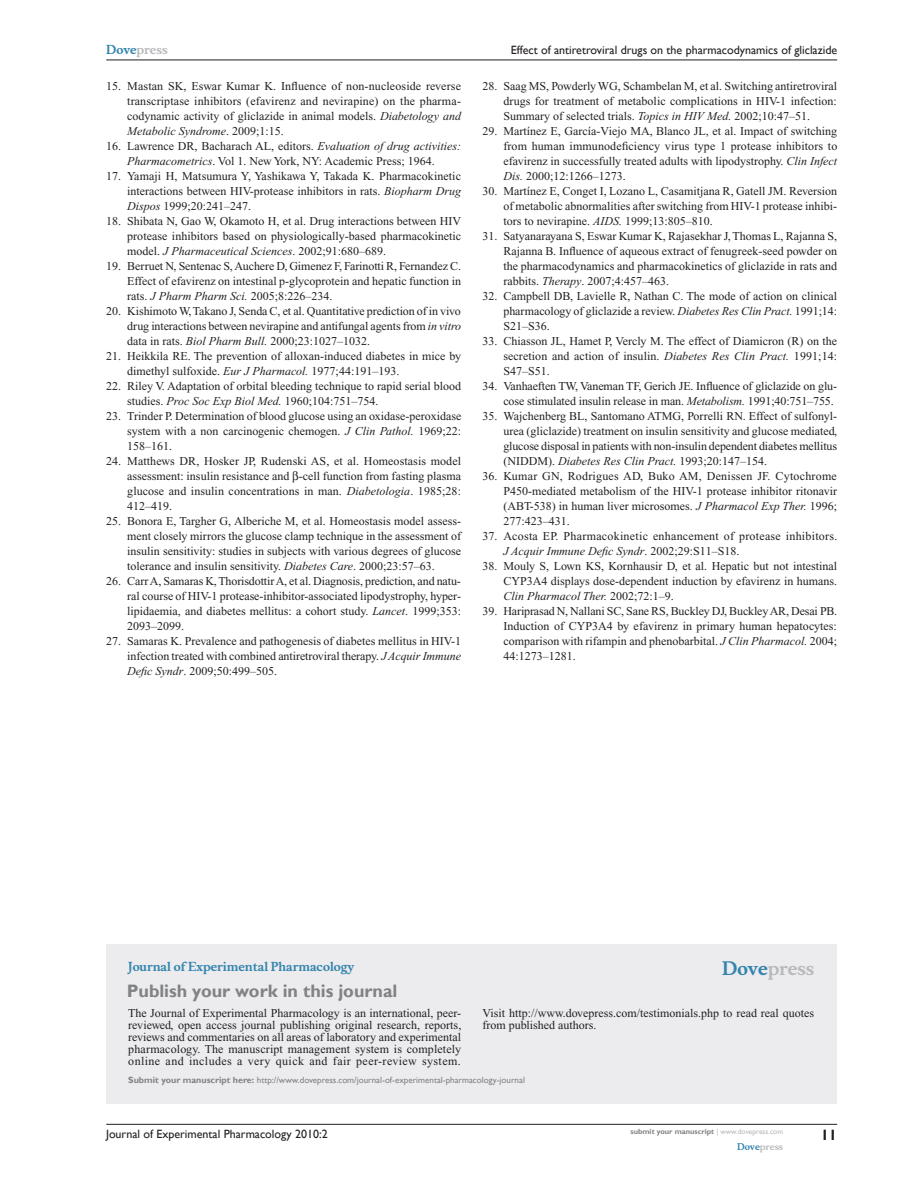
<style>
.page{position:relative;width:918px;height:1188px;background:#fff}
.page>*{position:absolute;margin:0;border:0;box-sizing:border-box;transform-origin:0 0}
.t1{font:700 18px "Gill Sans";color:#808285}
.t2{font:700 18px "Musee";color:#b8b9bc}
.t3{font:700 15px "Gill Sans";color:#231f20}
.t4{font:12px/15px "Times New Roman";color:#231f20;text-align:justify}
.t5{font:12px "Gill Sans";color:#231f20}
.t6{font:12px/15px "Times New Roman";letter-spacing:.02em;color:#231f20}
.t7{font:700 12px "Musee";color:#3485ae}
.t8{font:700 12px "Musee";color:#b8b9bc}
.t9{font:9px "Gill Sans";color:#808285}
.t10{font:700 9px "Musee";color:#b8b9bc}
.t11{font:700 7.5px "Gill Sans";color:#808285}
.s1{color:#3485ae}
.s2{font-style:italic}
.s3{font-weight:700}
.s4{font-weight:400;color:#b8b9bc}
</style>
<div class="page">
<div style="left:106px;top:944px;width:731px;height:159px;background:#ececee"></div>
<hr style="left:106px;top:1124px;width:731px;height:1px;background:#231f20">
<hr style="left:106px;top:60px;width:731px;height:1px;background:#231f20">
<p class="t8" style="left:106px;top:43px;width:63px"><span class="s1">Dove</span>press</p>
<p class="t5" style="left:511px;top:43px;width:328px">Effect of antiretroviral drugs on the pharmacodynamics of gliclazide</p>
<p class="t4" style="left:127px;top:79px;width:335px;text-indent:-21px">15. Mastan SK, Eswar Kumar K. Influence of non-nucleoside reverse transcriptase inhibitors (efavirenz and nevirapine) on the pharma&shy;codynamic activity of gliclazide in animal models. <span class="s2">Diabetology and Metabolic Syndrome</span>. 2009;1:15.</p>
<p class="t4" style="left:106px;top:139px;width:356px;text-align:center">16. Lawrence DR, Bacharach AL, editors. <span class="s2">Evaluation of drug activities:<br>Pharmacometrics</span>. Vol 1. New York, NY: Academic Press; 1964.</p>
<p class="t4" style="left:127px;top:169px;width:335px;text-indent:-21px">17. Yamaji H, Matsumura Y, Yashikawa Y, Takada K. Pharmacokinetic interactions between HIV-protease inhibitors in rats. <span class="s2">Biopharm Drug Dispos</span> 1999;20:241–247.</p>
<p class="t4" style="left:127px;top:214px;width:335px;text-indent:-21px">18. Shibata N, Gao W, Okamoto H, et al. Drug interactions between HIV protease inhibitors based on physiologically-based pharmacokinetic model. <span class="s2">J Pharmaceutical Sciences</span>. 2002;91:680–689.</p>
<p class="t4" style="left:127px;top:259px;width:335px;text-indent:-21px">19. Berruet N, Sentenac S, Auchere D, Gimenez F, Farinotti R, Fernandez C.<br>Effect of efavirenz on intestinal p-glycoprotein and hepatic function in rats. <span class="s2">J Pharm Pharm Sci.</span> 2005;8:226–234.</p>
<p class="t4" style="left:127px;top:304px;width:335px;text-indent:-21px">20. Kishimoto W, Takano J, Senda C, et al. Quantitative prediction of in vivo drug interactions between nevirapine and antifungal agents from <span class="s2">in vitro </span>data in rats. <span class="s2">Biol Pharm Bull.</span> 2000;23:1027–1032.</p>
<p class="t4" style="left:127px;top:349px;width:335px;text-indent:-21px">21. Heikkila RE. The prevention of alloxan-induced diabetes in mice by dimethyl sulfoxide. <span class="s2">Eur J Pharmacol.</span> 1977;44:191–193.</p>
<p class="t4" style="left:127px;top:379px;width:335px;text-indent:-21px">22. Riley V. Adaptation of orbital bleeding technique to rapid serial blood studies. <span class="s2">Proc Soc Exp Biol Med.</span> 1960;104:751–754.</p>
<p class="t4" style="left:127px;top:409px;width:336px;text-indent:-21px">23. Trinder P. Determination of blood glucose using an oxidase-peroxidase system with a non carcinogenic chemogen. <span class="s2">J Clin Pathol.</span> 1969;22:<br>158–161.</p>
<p class="t4" style="left:127px;top:454px;width:335px;text-indent:-21px">24. Matthews DR, Hosker JP, Rudenski AS, et al. Homeostasis model assessment: insulin resistance and -cell function from fasting plasma glucose and insulin concentrations in man. <span class="s2">Diabetologia</span>. 1985;28:<br>412–419.</p>
<p class="t4" style="left:127px;top:514px;width:335px;text-indent:-21px">25. Bonora E, Targher G, Alberiche M, et al. Homeostasis model assess&shy;ment closely mirrors the glucose clamp technique in the assessment of insulin sensitivity: studies in subjects with various degrees of glucose tolerance and insulin sensitivity. <span class="s2">Diabetes Care</span>. 2000;23:57–63.</p>
<p class="t4" style="left:127px;top:574px;width:335px;text-indent:-21px">26. Carr A, Samaras K, Thorisdottir A, et al. Diagnosis, prediction, and natu&shy;ral course of HIV-1 protease-inhibitor-associated lipodystrophy, hyper&shy;lipidaemia, and diabetes mellitus: a cohort study. <span class="s2">Lancet</span>. 1999;353:<br>2093–2099.</p>
<p class="t4" style="left:127px;top:634px;width:335px;text-indent:-21px">27. Samaras K. Prevalence and pathogenesis of diabetes mellitus in HIV-1 infection treated with combined antiretroviral therapy. <span class="s2">J Acquir Immune Defic Syndr</span>. 2009;50:499–505.</p>
<p class="t4" style="left:503px;top:79px;width:335px;text-indent:-21px">28. Saag MS, Powderly WG, Schambelan M, et al. Switching antiretroviral drugs for treatment of metabolic complications in HIV-1 infection:<br>Summary of selected trials. <span class="s2">Topics in HIV Med.</span> 2002;10:47–51.</p>
<p class="t4" style="left:503px;top:124px;width:335px;text-indent:-21px">29. Martínez E, García-Viejo MA, Blanco JL, et al. Impact of switching from human immunodeficiency virus type 1 protease inhibitors to efavirenz in successfully treated adults with lipodystrophy. <span class="s2">Clin Infect Dis.</span> 2000;12:1266–1273.</p>
<p class="t4" style="left:503px;top:184px;width:335px;text-indent:-21px">30. Martínez E, Conget I, Lozano L, Casamitjana R, Gatell JM. Reversion of metabolic abnormalities after switching from HIV-1 protease inhibi&shy;tors to nevirapine. <span class="s2">AIDS.</span> 1999;13:805–810.</p>
<p class="t4" style="left:503px;top:229px;width:335px;text-indent:-21px">31. Satyanarayana S, Eswar Kumar K, Rajasekhar J, Thomas L, Rajanna S, Rajanna B. Influence of aqueous extract of fenugreek-seed powder on the pharmacodynamics and pharmacokinetics of gliclazide in rats and rabbits. <span class="s2">Therapy</span>. 2007;4:457–463.</p>
<p class="t4" style="left:503px;top:289px;width:335px;text-indent:-21px">32. Campbell DB, Lavielle R, Nathan C. The mode of action on clinical pharmacology of gliclazide a review. <span class="s2">Diabetes Res Clin Pract.</span> 1991;14:<br>S21–S36.</p>
<p class="t4" style="left:503px;top:334px;width:335px;text-indent:-21px">33. Chiasson JL, Hamet P, Vercly M. The effect of Diamicron (R) on the secretion and action of insulin. <span class="s2">Diabetes Res Clin Pract.</span> 1991;14:<br>S47–S51.</p>
<p class="t4" style="left:482px;top:379px;width:356px;text-align:right">34. Vanhaeften TW, Vaneman TF, Gerich JE. Influence of gliclazide on glu&shy;cose stimulated insulin release in man. <span class="s2">Metabolism.</span> 1991;40:751–755.</p>
<p class="t4" style="left:503px;top:409px;width:335px;text-indent:-21px">35. Wajchenberg BL, Santomano ATMG, Porrelli RN. Effect of sulfonyl&shy;urea (gliclazide) treatment on insulin sensitivity and glucose mediated, glucose disposal in patients with non-insulin dependent diabetes mellitus (NIDDM). <span class="s2">Diabetes Res Clin Pract.</span> 1993;20:147–154.</p>
<p class="t4" style="left:503px;top:469px;width:335px;text-indent:-21px">36. Kumar GN, Rodrigues AD, Buko AM, Denissen JF. Cytochrome P450-mediated metabolism of the HIV-1 protease inhibitor ritonavir (ABT-538) in human liver microsomes. <span class="s2">J Pharmacol Exp Ther.</span> 1996; 277:423–431.</p>
<p class="t6" style="left:503px;top:529px;width:335px;text-indent:-21px">37. Acosta EP. Pharmacokinetic enhancement of protease inhibitors.<br><span class="s2">J Acquir Immune Defic Syndr</span>. 2002;29:S11–S18.</p>
<p class="t4" style="left:503px;top:559px;width:335px;text-indent:-21px">38. Mouly S, Lown KS, Kornhausir D, et al. Hepatic but not intestinal CYP3A4 displays dose-dependent induction by efavirenz in humans.<br><span class="s2">Clin Pharmacol Ther.</span> 2002;72:1–9.</p>
<p class="t4" style="left:503px;top:604px;width:335px;text-indent:-21px">39. Hariprasad N, Nallani SC, Sane RS, Buckley DJ, Buckley AR, Desai PB.<br>Induction of CYP3A4 by efavirenz in primary human hepatocytes: comparison with rifampin and phenobarbital. <span class="s2">J Clin Pharmacol.</span> 2004; 44:1273–1281.</p>
<p class="t7" style="left:128px;top:959px;width:227px">Journal of Experimental Pharmacology</p>
<h1 class="t1" style="left:127px;top:980px;width:272px">Publish your work in this journal</h1>
<h1 class="t2" style="left:722px;top:958px;width:94px"><span class="s1">Dove</span>press</h1>
<p class="t4" style="left:128px;top:1007px;width:335px;line-height:12px">The Journal of Experimental Pharmacology is an international, peer&shy;reviewed, open access journal publishing original research, reports, reviews and commentaries on all areas of laboratory and experimental pharmacology. The manuscript management system is completely online and includes a very quick and fair peer-review system.</p>
<p class="t4" style="left:482px;top:1007px;width:333px;line-height:12px">Visit http://www.dovepress.com/testimonials.php to read real quotes from published authors.</p>
<p class="t9" style="left:128px;top:1075px;width:398px"><span class="s3">Submit your manuscript here:</span> http://www.dovepress.com/journal-of-experimental-pharmacology-journal</p>
<p class="t5" style="left:106px;top:1127px;width:223px">Journal of Experimental Pharmacology 2010:2</p>
<p class="t11" style="left:631px;top:1127px;width:154px">submit your manuscript <span class="s4">| www.dovepress.com</span></p>
<p class="t10" style="left:737px;top:1141px;width:48px"><span class="s1">Dove</span>press</p>
<p class="t3" style="left:821px;top:1126px;width:7px">11</p>
</div>
